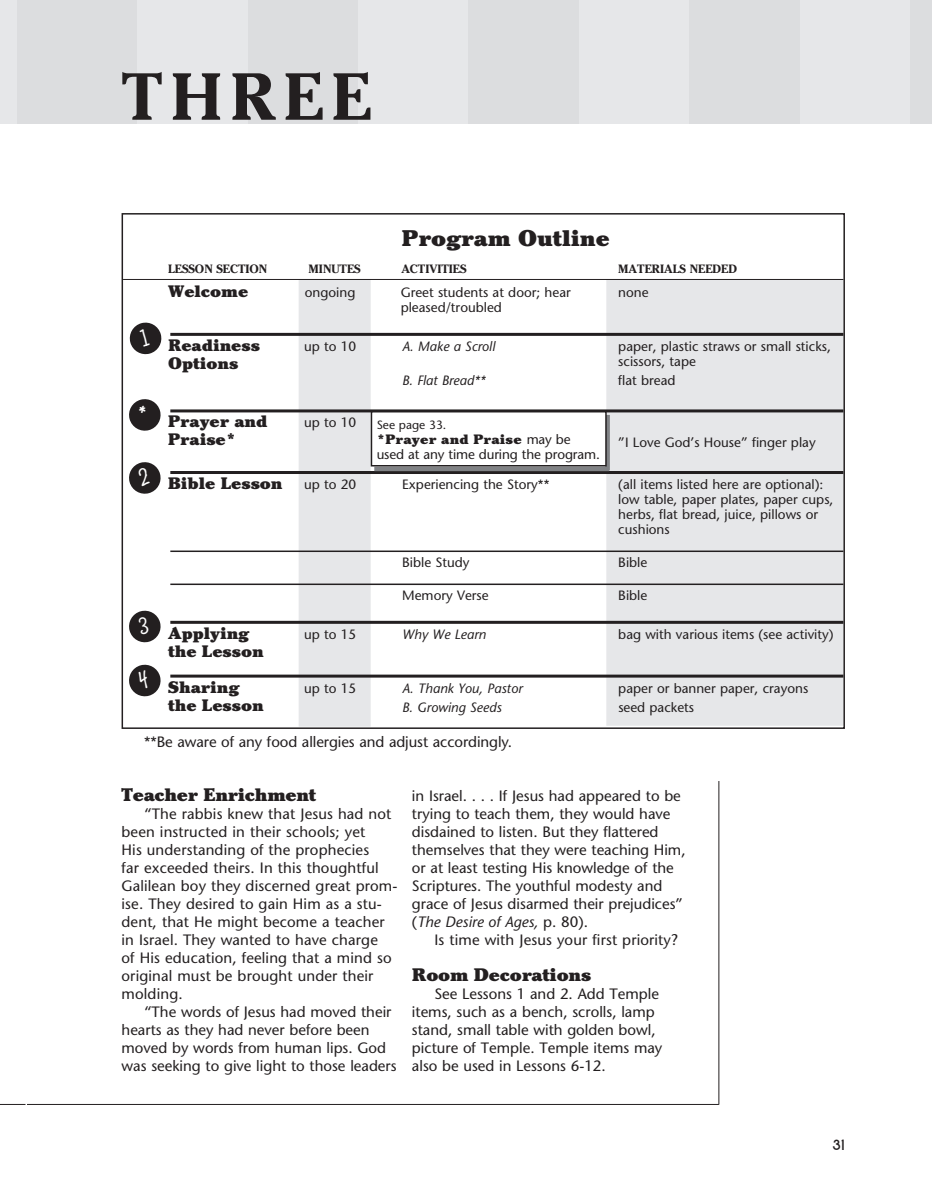
<style>
.page{position:relative;width:932px;height:1202px;background:#fff}
.page>*{position:absolute;margin:0;border:0;box-sizing:border-box;transform-origin:0 0}
.t1{font:700 66px "Cheltenham";letter-spacing:.125em;color:#231f20}
.Readiness{font:900 22.5px "Cheltenham";color:#231f20}
.Activities_Subhead{font:900 18px "Cheltenham";letter-spacing:-.01em;color:#231f20}
.Program_Tabs{font:900 16.5px "Cheltenham";color:#231f20}
.t2{font:15px/18px "Stone Sans";color:#231f20}
.t3{font:700 15px "New Garden";color:#231f20}
.Program_Tabs-2{font:13.5px/15px "Stone Sans";color:#231f20}
.Program_Tabs-3{font:italic 13.5px "Stone Sans";color:#231f20}
.Readiness-2{font:700 12px "Cheltenham";color:#231f20}
.t4{font:12px "Stone Sans";color:#231f20}
.s1{font-family:"Cheltenham";font-weight:900}
.s2{font-style:italic}
</style>
<div class="page">
<div style="left:606px;top:280px;width:237px;height:445px;background:#e6e7e9"></div>
<div style="left:298px;top:280px;width:72px;height:446px;background:#e6e7e9"></div>
<div style="left:27px;top:0;width:110px;height:123px;background:#dcdddf"></div>
<div style="left:137px;top:0;width:111px;height:123px;background:#e6e7e9"></div>
<div style="left:248px;top:0;width:110px;height:123px;background:#dcdddf"></div>
<div style="left:358px;top:0;width:110px;height:123px;background:#e6e7e9"></div>
<div style="left:468px;top:0;width:111px;height:123px;background:#dcdddf"></div>
<div style="left:579px;top:0;width:110px;height:123px;background:#e6e7e9"></div>
<div style="left:689px;top:0;width:111px;height:123px;background:#dcdddf"></div>
<div style="left:800px;top:0;width:110px;height:123px;background:#e6e7e9"></div>
<div style="left:910px;top:0;width:22px;height:123px;background:#dcdddf"></div>
<hr style="left:123px;top:279px;width:720px;height:1px;background:#231f20">
<hr style="left:170px;top:333px;width:673px;height:3px;background:#231f20">
<hr style="left:170px;top:409px;width:673px;height:3px;background:#231f20">
<hr style="left:170px;top:471px;width:673px;height:3px;background:#231f20">
<hr style="left:170px;top:550px;width:673px;height:2px;background:#231f20">
<hr style="left:170px;top:583px;width:673px;height:2px;background:#231f20">
<hr style="left:170px;top:621px;width:673px;height:3px;background:#231f20">
<hr style="left:170px;top:674px;width:673px;height:3px;background:#231f20">
<div style="left:374px;top:466px;width:235px;height:5px;background:#808285"></div>
<svg style="left:605px;top:415px;width:5px;height:55px"></svg>
<div style="left:371px;top:411px;width:235px;height:55px;border:2px solid #231f20"></div>
<hr style="left:27px;top:1104px;width:691px;height:1px;background:#231f20">
<hr style="left:718px;top:781px;width:1px;height:323px;background:#231f20">
<div style="left:0;top:0;width:17px;height:123px;background:#e6e7e9"></div>
<div style="left:17px;top:0;width:10px;height:123px;background:#dcdddf"></div>
<svg style="left:0;top:1104px;width:26px;height:1px"></svg>
<svg style="left:129px;top:322px;width:33px;height:33px"></svg>
<svg style="left:129px;top:399px;width:32px;height:32px"></svg>
<svg style="left:129px;top:462px;width:32px;height:32px"></svg>
<svg style="left:129px;top:610px;width:32px;height:33px"></svg>
<svg style="left:129px;top:664px;width:32px;height:33px"></svg>
<p class="t1" style="left:122px;top:57px;width:251px">THREE</p>
<p class="Readiness" style="left:402px;top:225px;width:209px">Program Outline</p>
<p class="Readiness-2" style="left:168px;top:262px;width:101px">LESSON SECTION</p>
<p class="Readiness-2" style="left:308px;top:262px;width:54px">MINUTES</p>
<p class="Readiness-2" style="left:401px;top:262px;width:67px">ACTIVITIES</p>
<p class="Readiness-2" style="left:618px;top:262px;width:120px">MATERIALS NEEDED</p>
<p class="Program_Tabs" style="left:168px;top:281px;width:82px">Welcome</p>
<p class="Program_Tabs-2" style="left:305px;top:285px;width:52px">ongoing</p>
<p class="Program_Tabs-2" style="left:400px;top:285px;width:172px">Greet students at door; hear</p>
<p class="Program_Tabs-2" style="left:618px;top:285px;width:32px">none</p>
<p class="Program_Tabs-2" style="left:400px;top:300px;width:103px">pleased/troubled</p>
<p class="Program_Tabs" style="left:168px;top:335px;width:93px">Readiness</p>
<p class="Program_Tabs-2" style="left:304px;top:339px;width:54px">up to 10</p>
<p class="Program_Tabs-3" style="left:402px;top:338px;width:94px">A. Make a Scroll</p>
<p class="Program_Tabs-2" style="left:618px;top:339px;width:214px">paper, plastic straws or small sticks,</p>
<p class="Program_Tabs" style="left:168px;top:353px;width:72px">Options</p>
<p class="Program_Tabs-2" style="left:618px;top:354px;width:79px">scissors, tape</p>
<p class="Program_Tabs-3" style="left:402px;top:373px;width:85px">B. Flat Bread**</p>
<p class="Program_Tabs-2" style="left:618px;top:373px;width:59px">flat bread</p>
<p class="Program_Tabs" style="left:168px;top:412px;width:101px">Prayer and</p>
<p class="Program_Tabs-2" style="left:304px;top:415px;width:54px">up to 10</p>
<p class="Program_Tabs" style="left:168px;top:430px;width:70px">Praise*</p>
<p class="Program_Tabs-2" style="left:618px;top:435px;width:199px">”I Love God’s House” finger play</p>
<p class="Program_Tabs" style="left:168px;top:473px;width:116px">Bible Lesson</p>
<p class="Program_Tabs-2" style="left:304px;top:477px;width:54px">up to 20</p>
<p class="Program_Tabs-2" style="left:402px;top:477px;width:149px">Experiencing the Story**</p>
<p class="Program_Tabs-2" style="left:618px;top:477px;width:217px">(all items listed here are optional): low table, paper plates, paper cups, herbs, flat bread, juice, pillows or cushions</p>
<p class="Program_Tabs-2" style="left:402px;top:555px;width:69px">Bible Study</p>
<p class="Program_Tabs-2" style="left:618px;top:555px;width:31px">Bible</p>
<p class="Program_Tabs-2" style="left:402px;top:588px;width:88px">Memory Verse</p>
<p class="Program_Tabs-2" style="left:618px;top:588px;width:31px">Bible</p>
<p class="Program_Tabs" style="left:168px;top:623px;width:83px">Applying</p>
<p class="Program_Tabs-2" style="left:304px;top:626px;width:54px">up to 15</p>
<p class="Program_Tabs-3" style="left:402px;top:626px;width:85px">Why We Learn</p>
<p class="Program_Tabs-2" style="left:618px;top:626px;width:217px">bag with various items (see activity)</p>
<p class="Program_Tabs" style="left:168px;top:641px;width:97px">the Lesson</p>
<p class="Program_Tabs" style="left:168px;top:677px;width:73px">Sharing</p>
<p class="Program_Tabs-2" style="left:304px;top:680px;width:54px">up to 15</p>
<p class="Program_Tabs-3" style="left:402px;top:680px;width:122px">A. Thank You, Pastor</p>
<p class="Program_Tabs-2" style="left:618px;top:680px;width:191px">paper or banner paper, crayons</p>
<p class="Program_Tabs" style="left:168px;top:695px;width:97px">the Lesson</p>
<p class="Program_Tabs-3" style="left:402px;top:699px;width:101px">B. Growing Seeds</p>
<p class="Program_Tabs-2" style="left:618px;top:700px;width:77px">seed packets</p>
<p class="t4" style="left:377px;top:418px;width:71px">See page 33.</p>
<p class="Program_Tabs-2" style="left:377px;top:432px;width:225px"><span class="s1">*Prayer and Praise</span> may be used at any time during the program.</p>
<p class="t2" style="left:144px;top:733px;width:369px">**Be aware of any food allergies and adjust accordingly.</p>
<p class="Activities_Subhead" style="left:122px;top:784px;width:196px">Teacher Enrichment</p>
<p class="t2" style="left:122px;top:805px;width:277px;text-indent:22px">“The rabbis knew that Jesus had not been instructed in their schools; yet<br>His understanding of the prophecies<br>far exceeded theirs. In this thoughtful Galilean boy they discerned great prom&shy;ise. They desired to gain Him as a stu&shy;dent, that He might become a teacher in Israel. They wanted to have charge<br>of His education, feeling that a mind so original must be brought under their molding.</p>
<p class="t2" style="left:122px;top:1003px;width:276px;text-indent:22px">“The words of Jesus had moved their hearts as they had never before been moved by words from human lips. God was seeking to give light to those leaders</p>
<p class="t2" style="left:412px;top:787px;width:275px">in Israel. . . . If Jesus had appeared to be trying to teach them, they would have disdained to listen. But they flattered themselves that they were teaching Him, or at least testing His knowledge of the Scriptures. The youthful modesty and grace of Jesus disarmed their prejudices” (<span class="s2">The Desire of Ages,</span> p. 80).</p>
<p class="t2" style="left:434px;top:931px;width:245px">Is time with Jesus your first priority?</p>
<p class="Activities_Subhead" style="left:412px;top:964px;width:181px">Room Decorations</p>
<p class="t2" style="left:412px;top:985px;width:252px;text-indent:22px">See Lessons 1 and 2. Add Temple items, such as a bench, scrolls, lamp stand, small table with golden bowl, picture of Temple. Temple items may also be used in Lessons 6-12.</p>
<p class="t3" style="left:832px;top:1136px;width:14px">31</p>
</div>
